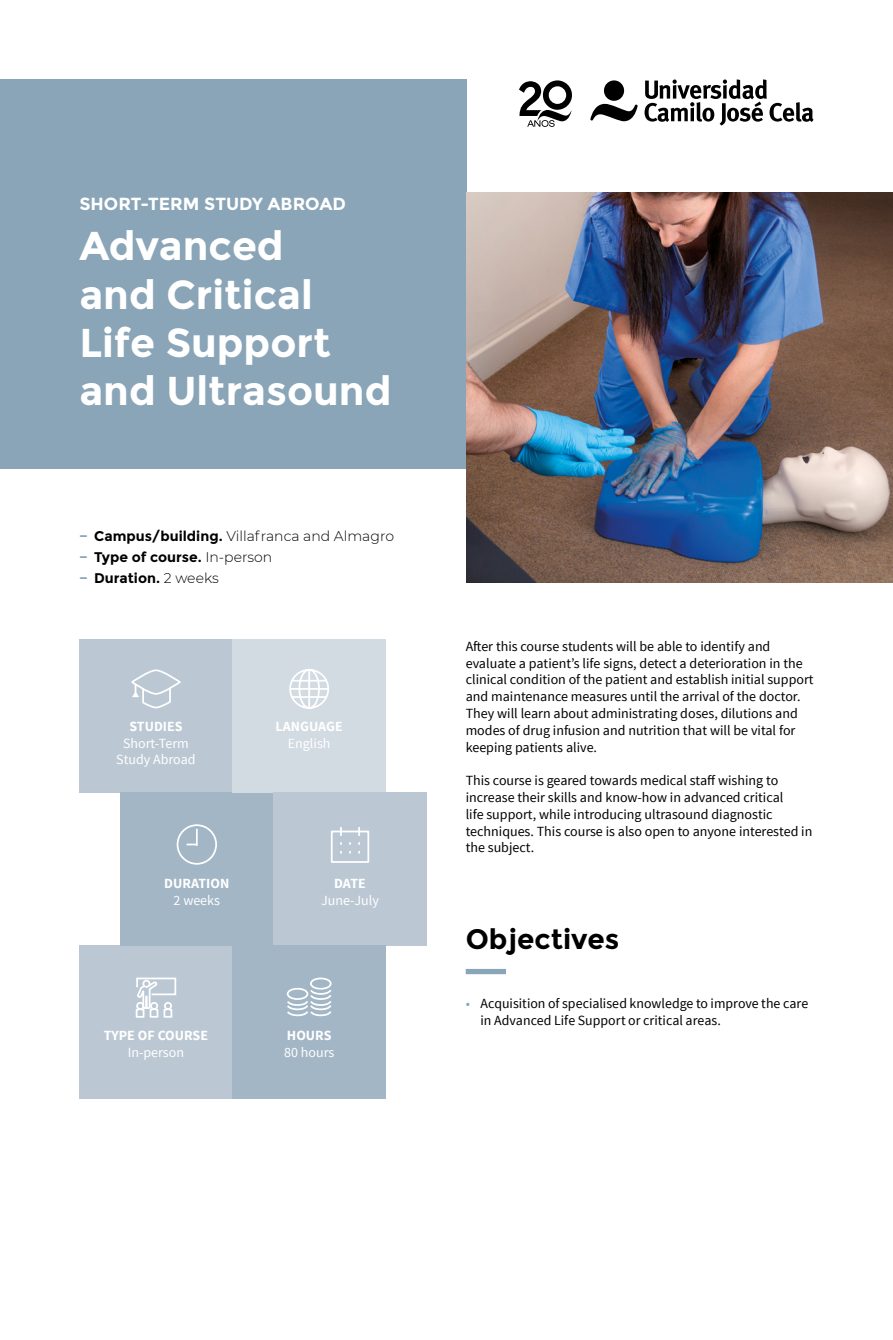
<style>
.page{position:relative;width:893px;height:1340px;background:#fff}
.page>*{position:absolute;margin:0;border:0;box-sizing:border-box;transform-origin:0 0}
.t1{font:700 40.25px/48.3px "Montserrat";color:#fff}
.t2{font:700 28px "Montserrat";color:#000}
.t3{font:700 17.5px "Montserrat";color:#fff}
.t4{font:14px/16.8px "Source Sans Pro";color:#000}
.t5{font:700 14px/21px "Montserrat";color:#000}
.t6{font:14px/16.8px "Source Sans Pro";color:#fff;text-align:center}
.t7{font:700 14px "Source Sans Pro";color:#fff}
.s1{color:#8aa5b8}
.s2{font-weight:300}
</style>
<div class="page">
<div style="left:466px;top:968px;width:40px;height:6px;background:#8aa5b8"></div>
<div style="left:0;top:79px;width:466px;height:390px;background:#8aa5b8"></div>
<img style="left:466px;top:193px;width:427px;height:389px">
<svg style="left:644px;top:79px;width:170px;height:46px"></svg>
<div style="left:604px;top:80px;width:20px;height:21px;background:#000;border-radius:50%"></div>
<svg style="left:590px;top:104px;width:48px;height:17px"></svg>
<svg style="left:519px;top:80px;width:53px;height:47px"></svg>
<div style="left:79px;top:639px;width:154px;height:153px;background:#bbc8d4"></div>
<div style="left:79px;top:945px;width:154px;height:153px;background:#bbc8d4"></div>
<div style="left:120px;top:792px;width:153px;height:153px;background:#a3b6c6"></div>
<div style="left:233px;top:639px;width:153px;height:153px;background:#d2dae2"></div>
<div style="left:273px;top:792px;width:154px;height:153px;background:#bbc8d4"></div>
<div style="left:233px;top:945px;width:153px;height:153px;background:#a3b6c6"></div>
<svg style="left:131px;top:669px;width:50px;height:40px"></svg>
<svg style="left:289px;top:669px;width:40px;height:40px"></svg>
<svg style="left:135px;top:977px;width:42px;height:41px"></svg>
<svg style="left:176px;top:824px;width:41px;height:41px"></svg>
<svg style="left:286px;top:977px;width:46px;height:40px"></svg>
<svg style="left:331px;top:827px;width:39px;height:36px"></svg>
<p class="t3" style="left:79px;top:193px;width:268px">SHORT-TERM STUDY ABROAD</p>
<h1 class="t1" style="left:79px;top:222px;width:314px">Advanced<br>and Critical<br>Life Support and Ultrasound</h1>
<p class="t5" style="left:79px;top:525px;width:316px"><span class="s1">−</span> Campus/building. <span class="s2">Villafranca and Almagro </span><span class="s1">−</span> Type of course. <span class="s2">In-person<br></span><span class="s1">−</span> Duration. <span class="s2">2 weeks</span></p>
<p class="t7" style="left:129px;top:717px;width:55px">STUDIES</p>
<p class="t6" style="left:116px;top:734px;width:81px">Short-Term<br>Study Abroad</p>
<p class="t7" style="left:164px;top:874px;width:67px">DURATION</p>
<p class="t6" style="left:174px;top:892px;width:48px">2 weeks</p>
<p class="t7" style="left:276px;top:717px;width:69px">LANGUAGE</p>
<p class="t6" style="left:288px;top:734px;width:44px">English</p>
<p class="t7" style="left:334px;top:874px;width:33px">DATE</p>
<p class="t6" style="left:321px;top:891px;width:59px">June-July</p>
<p class="t7" style="left:104px;top:1026px;width:106px">TYPE OF COURSE</p>
<p class="t6" style="left:128px;top:1044px;width:58px">In-person</p>
<p class="t7" style="left:287px;top:1026px;width:46px">HOURS</p>
<p class="t6" style="left:284px;top:1044px;width:52px">80 hours</p>
<p class="t4" style="left:466px;top:638px;width:349px">After this course students will be able to identify and evaluate a patient’s life signs, detect a deterioration in the clinical condition of the patient and establish initial support and maintenance measures until the arrival of the doctor.<br>They will learn about administrating doses, dilutions and modes of drug infusion and nutrition that will be vital for keeping patients alive.</p>
<p class="t4" style="left:466px;top:772px;width:348px">This course is geared towards medical staff wishing to increase their skills and know-how in advanced critical<br>life support, while introducing ultrasound diagnostic techniques. This course is also open to anyone interested in the subject.</p>
<h2 class="t2" style="left:466px;top:922px;width:155px">Objectives</h2>
<p class="t4" style="left:481px;top:995px;width:329px;text-indent:-15px"><span class="s1">•</span> Acquisition of specialised knowledge to improve the care in Advanced Life Support or critical areas.</p>
</div>
